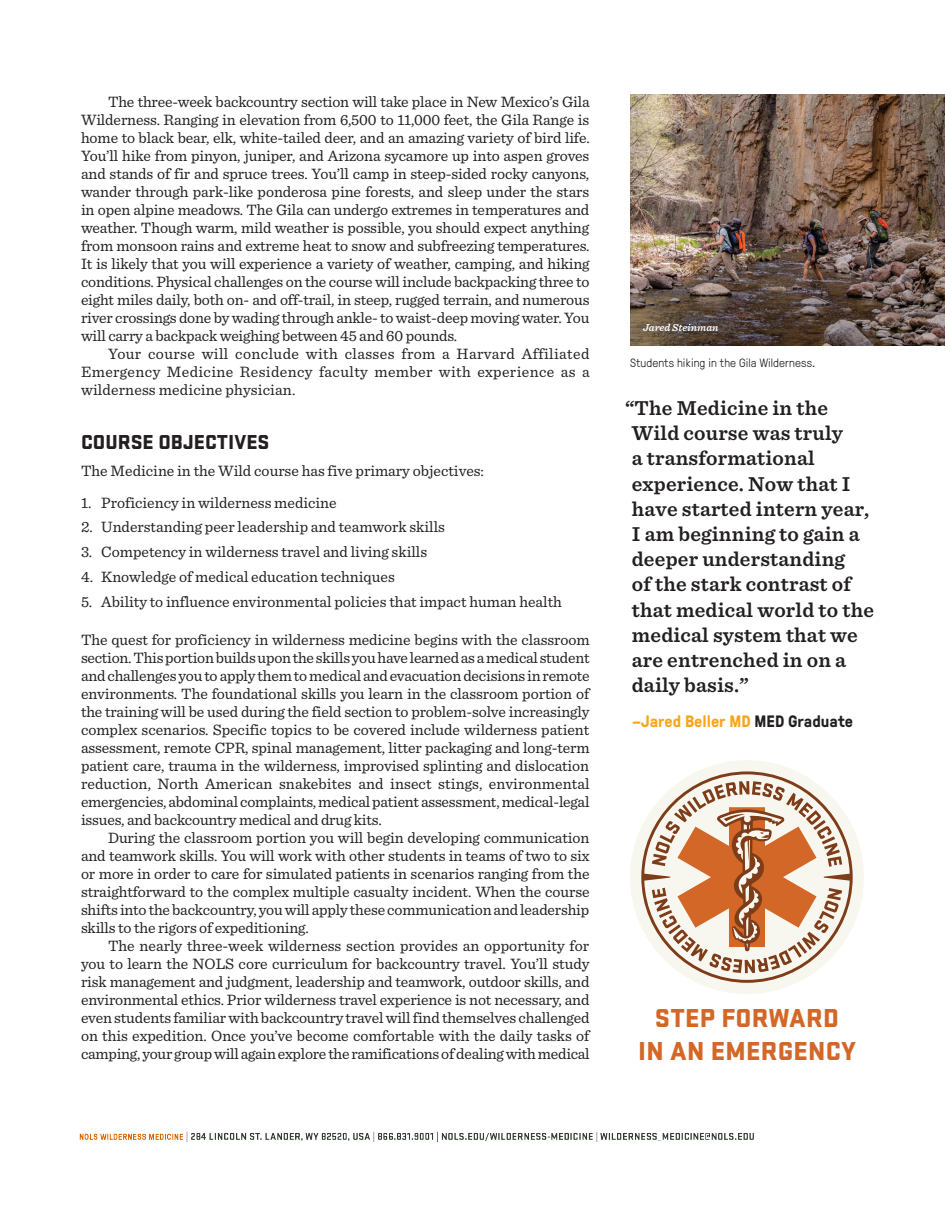
<style>
.page{position:relative;width:945px;height:1215px;background:#fff}
.page>*{position:absolute;margin:0;border:0;box-sizing:border-box;transform-origin:0 0}
.t1{font:900 27px "Stratum 2";letter-spacing:.01em;color:#d36727}
.t2{font:600 21px/25.2px "Sentinel";letter-spacing:.01em;color:#231f20}
.Heading{font:900 21px "Stratum 2";color:#231f20}
.t3{font:700 16.5px "GT Pressura";color:#f9a51b}
.Body_copy{font:15.75px/18px "Sentinel";color:#231f20;text-align:justify}
.t4{font:300 12px "GT Pressura";letter-spacing:.01em;color:#231f20}
.Photo_credit{font:italic 600 10.5px "Sentinel";color:#fff}
.s1{color:#231f20}
</style>
<div class="page">
<img style="left:630px;top:94px;width:315px;height:251px">
<div style="left:630px;top:760px;width:234px;height:234px;background:#f8f7ef;border-radius:50%"></div>
<svg style="left:641px;top:771px;width:212px;height:212px"></svg>
<img style="left:79px;top:1131px;width:675px;height:11px">
<p class="Body_copy" style="left:81px;top:92px;width:510px;text-indent:27px">The three-week backcountry section will take place in New Mexico’s Gila Wilderness. Ranging in elevation from 6,500 to 11,000 feet, the Gila Range is home to black bear, elk, white-tailed deer, and an amazing variety of bird life.<br>You’ll hike from pinyon, juniper, and Arizona sycamore up into aspen groves and stands of fir and spruce trees. You’ll camp in steep-sided rocky canyons, wander through park-like ponderosa pine forests, and sleep under the stars in open alpine meadows. The Gila can undergo extremes in temperatures and weather. Though warm, mild weather is possible, you should expect anything from monsoon rains and extreme heat to snow and subfreezing temperatures.<br>It is likely that you will experience a variety of weather, camping, and hiking conditions. Physical challenges on the course will include backpacking three to eight miles daily, both on- and off-trail, in steep, rugged terrain, and numerous river crossings done by wading through ankle- to waist-deep moving water. You will carry a backpack weighing between 45 and 60 pounds.</p>
<p class="Body_copy" style="left:81px;top:344px;width:510px;text-indent:27px">Your course will conclude with classes from a Harvard Affiliated Emergency Medicine Residency faculty member with experience as a wilderness medicine physician.</p>
<p class="Heading" style="left:81px;top:427px;width:190px">COURSE OBJECTIVES</p>
<p class="Body_copy" style="left:81px;top:461px;width:405px">The Medicine in the Wild course has five primary objectives:</p>
<p class="Body_copy" style="left:81px;top:492px;width:257px">1. Proficiency in wilderness medicine</p>
<p class="Body_copy" style="left:81px;top:517px;width:366px">2. Understanding peer leadership and teamwork skills</p>
<p class="Body_copy" style="left:81px;top:542px;width:348px">3. Competency in wilderness travel and living skills</p>
<p class="Body_copy" style="left:81px;top:567px;width:315px">4. Knowledge of medical education techniques</p>
<p class="Body_copy" style="left:81px;top:591px;width:482px">5. Ability to influence environmental policies that impact human health</p>
<p class="Body_copy" style="left:81px;top:630px;width:510px">The quest for proficiency in wilderness medicine begins with the classroom section. This portion builds upon the skills you have learned as a medical student and challenges you to apply them to medical and evacuation decisions in remote environments. The foundational skills you learn in the classroom portion of the training will be used during the field section to problem-solve increasingly complex scenarios. Specific topics to be covered include wilderness patient assessment, remote CPR, spinal management, litter packaging and long-term patient care, trauma in the wilderness, improvised splinting and dislocation reduction, North American snakebites and insect stings, environmental emergencies, abdominal complaints, medical patient assessment, medical-legal issues, and backcountry medical and drug kits.</p>
<p class="Body_copy" style="left:81px;top:828px;width:510px;text-indent:27px">During the classroom portion you will begin developing communication and teamwork skills. You will work with other students in teams of two to six or more in order to care for simulated patients in scenarios ranging from the straightforward to the complex multiple casualty incident. When the course shifts into the backcountry, you will apply these communication and leadership skills to the rigors of expeditioning.</p>
<p class="Body_copy" style="left:81px;top:936px;width:510px;text-indent:27px">The nearly three-week wilderness section provides an opportunity for you to learn the NOLS core curriculum for backcountry travel. You’ll study risk management and judgment, leadership and teamwork, outdoor skills, and environmental ethics. Prior wilderness travel experience is not necessary, and even students familiar with backcountry travel will find themselves challenged on this expedition. Once you’ve become comfortable with the daily tasks of camping, your group will again explore the ramifications of dealing with medical</p>
<p class="Photo_credit" style="left:643px;top:319px;width:77px">Jared Steinman</p>
<p class="t4" style="left:630px;top:354px;width:187px">Students hiking in the Gila Wilderness.</p>
<p class="t2" style="left:632px;top:394px;width:244px;text-indent:-7px">“The Medicine in the<br>Wild course was truly<br>a transformational experience. Now that I have started intern year,<br>I am beginning to gain a deeper understanding<br>of the stark contrast of that medical world to the medical system that we are entrenched in on a daily basis.”</p>
<p class="t3" style="left:632px;top:709px;width:223px">–Jared Beller MD <span class="s1">MED Graduate</span></p>
<p class="t1" style="left:655px;top:998px;width:186px">STEP FORWARD</p>
<p class="t1" style="left:638px;top:1031px;width:219px">IN AN EMERGENCY</p>
</div>
